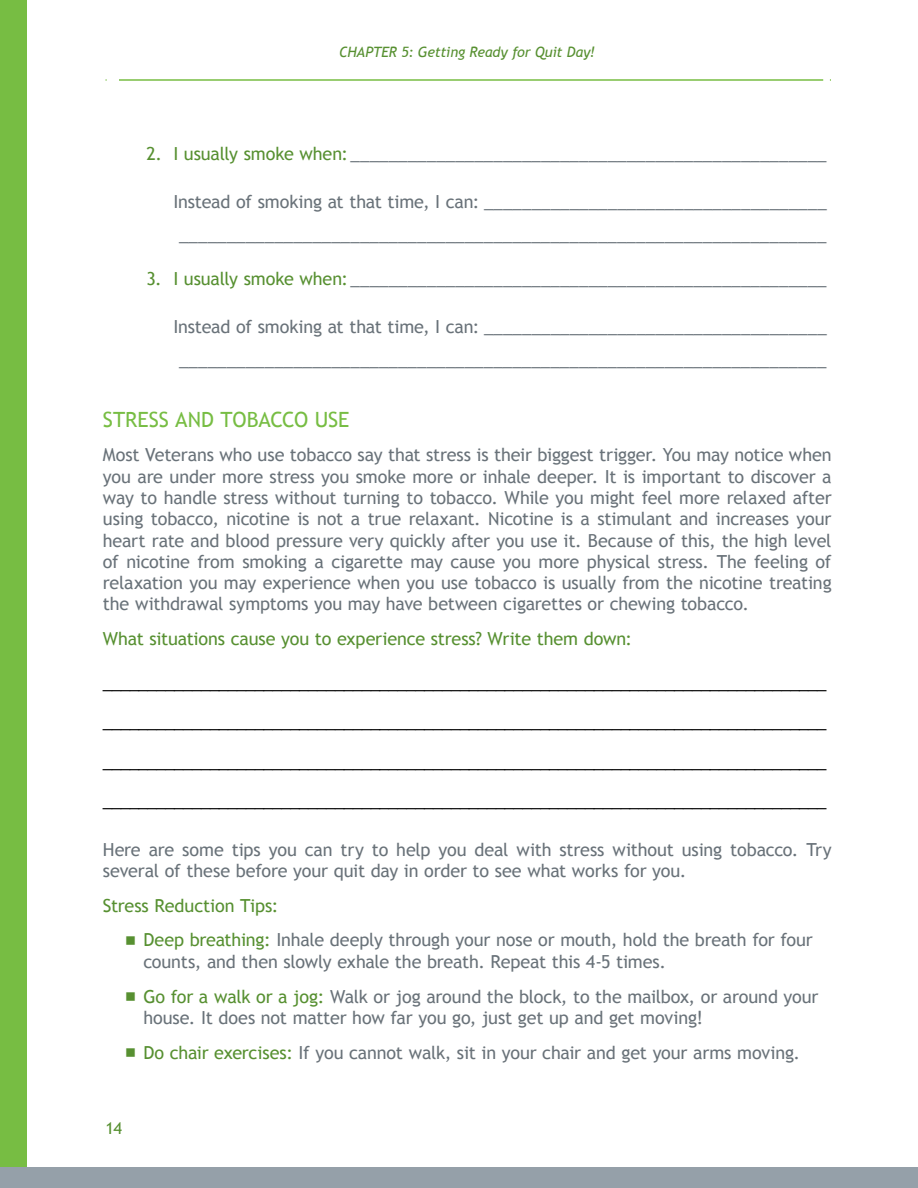
<style>
.page{position:relative;width:918px;height:1188px;background:#fff}
.page>*{position:absolute;margin:0;border:0;box-sizing:border-box;transform-origin:0 0}
.t1{font:21px "Trebuchet MS";letter-spacing:-.005em;color:#77bd43}
.body{font:18px/21.3px "Trebuchet MS";letter-spacing:-.01em;color:#697279}
.t2{font:18px "Trebuchet MS";color:#000}
.body-2{font:18px "Trebuchet MS";letter-spacing:-.01em;color:#579031}
.t3{font:16.5px "Trebuchet MS";color:#579031}
.t4{font:italic 14.25px "Trebuchet MS";letter-spacing:-.005em;color:#579031}
.s1{color:#579031}
</style>
<div class="page">
<div style="left:0;top:1167px;width:918px;height:21px;background:#95a0a9"></div>
<hr style="left:119px;top:79px;width:704px;height:2px;background:#77bd43">
<div style="left:0;top:0;width:27px;height:1167px;background:#77bd43"></div>
<p class="t4" style="left:339px;top:44px;width:258px">CHAPTER 5: Getting Ready for Quit Day!</p>
<p class="body" style="left:146px;top:143px;width:682px"><span class="s1">2. I usually smoke when:</span> __________________________________________________</p>
<p class="body" style="left:173px;top:186px;width:655px;line-height:33px;text-align:center">Instead of smoking at that time, I can: ____________________________________ ____________________________________________________________________</p>
<p class="body" style="left:146px;top:269px;width:682px"><span class="s1">3. I usually smoke when:</span> __________________________________________________</p>
<p class="body" style="left:173px;top:311px;width:655px;line-height:33px;text-align:center">Instead of smoking at that time, I can: ____________________________________ ____________________________________________________________________</p>
<h2 class="t1" style="left:103px;top:407px;width:248px">STRESS AND TOBACCO USE</h2>
<p class="body" style="left:103px;top:445px;width:730px;text-align:justify">Most Veterans who use tobacco say that stress is their biggest trigger. You may notice when you are under more stress you smoke more or inhale deeper. It is important to discover a way to handle stress without turning to tobacco. While you might feel more relaxed after using tobacco, nicotine is not a true relaxant. Nicotine is a stimulant and increases your heart rate and blood pressure very quickly after you use it. Because of this, the high level of nicotine from smoking a cigarette may cause you more physical stress. The feeling of relaxation you may experience when you use tobacco is usually from the nicotine treating the withdrawal symptoms you may have between cigarettes or chewing tobacco.</p>
<p class="body-2" style="left:103px;top:628px;width:531px">What situations cause you to experience stress? Write them down:</p>
<p class="t2" style="left:103px;top:672px;width:725px">_________________________________________________________________________________</p>
<p class="t2" style="left:103px;top:711px;width:725px">_________________________________________________________________________________</p>
<p class="t2" style="left:103px;top:751px;width:725px">_________________________________________________________________________________</p>
<p class="t2" style="left:103px;top:790px;width:725px">_________________________________________________________________________________</p>
<p class="body" style="left:103px;top:839px;width:730px">Here are some tips you can try to help you deal with stress without using tobacco. Try several of these before your quit day in order to see what works for you.</p>
<p class="body-2" style="left:103px;top:895px;width:177px">Stress Reduction Tips:</p>
<p class="body" style="left:143px;top:930px;width:671px"><span class="s1">Deep breathing:</span> Inhale deeply through your nose or mouth, hold the breath for four counts, and then slowly exhale the breath. Repeat this 4-5 times.</p>
<p class="body" style="left:143px;top:986px;width:677px"><span class="s1">Go for a walk or a jog:</span> Walk or jog around the block, to the mailbox, or around your house. It does not matter how far you go, just get up and get moving!</p>
<p class="body" style="left:143px;top:1042px;width:658px"><span class="s1">Do chair exercises:</span> If you cannot walk, sit in your chair and get your arms moving.</p>
<p class="t3" style="left:106px;top:1118px;width:18px">14</p>
</div>
